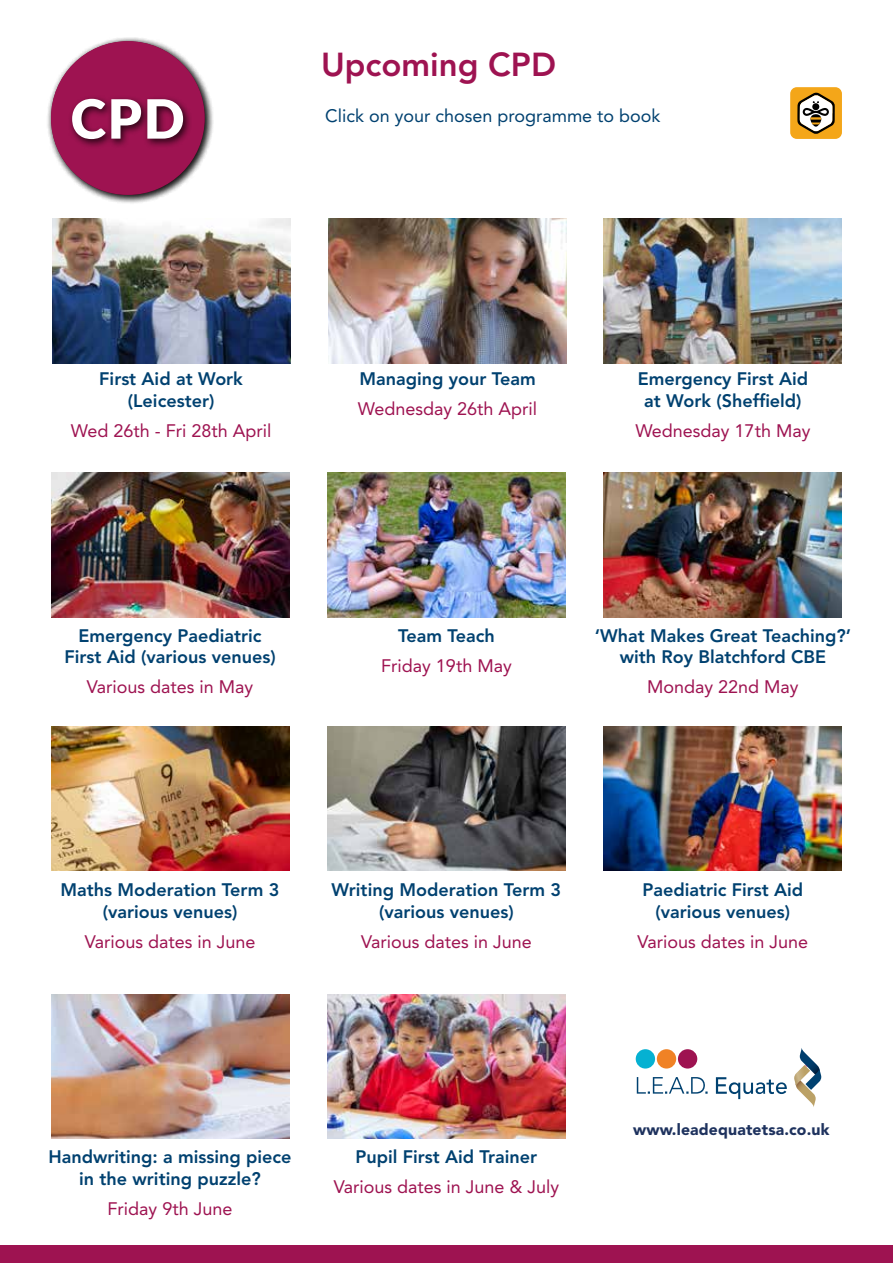
<style>
.page{position:relative;width:893px;height:1263px;background:#fff}
.page>*{position:absolute;margin:0;border:0;box-sizing:border-box;transform-origin:0 0}
.t1{font:900 54px "Lato";color:#fff}
.t2{font:800 33px "Avenir";color:#9e1351}
.t3{font:800 18px/21.6px "Avenir";color:#004170;text-align:center}
.t4{font:18px "Avenir";color:#9e1351}
.t5{font:18px "Avenir";color:#004170}
.t6{font:900 15.75px "Avenir";letter-spacing:.01em;color:#1e325e}
</style>
<div class="page">
<div style="left:0;top:1246px;width:893px;height:17px;background:#9e1351"></div>
<div style="left:46px;top:37px;width:168px;height:168px;background:#000;opacity:.75"></div>
<div style="left:51px;top:41px;width:154px;height:154px;background:#9e1351;border-radius:50%"></div>
<div style="left:68px;top:94px;width:125px;height:55px;background:#000;opacity:.75"></div>
<div style="left:790px;top:87px;width:52px;height:52px;background:#f4a619;border-radius:7px"></div>
<svg style="left:797px;top:92px;width:38px;height:42px"></svg>
<img style="left:51px;top:473px;width:238px;height:144px">
<img style="left:604px;top:473px;width:238px;height:144px">
<img style="left:51px;top:726px;width:238px;height:145px">
<img style="left:327px;top:726px;width:239px;height:145px">
<img style="left:604px;top:726px;width:238px;height:145px">
<img style="left:51px;top:994px;width:238px;height:144px">
<img style="left:327px;top:994px;width:239px;height:144px">
<img style="left:52px;top:219px;width:238px;height:144px">
<img style="left:328px;top:219px;width:239px;height:144px">
<img style="left:327px;top:473px;width:239px;height:144px">
<img style="left:604px;top:219px;width:238px;height:144px">
<div style="left:636px;top:1049px;width:19px;height:19px;background:#05b1d2;border-radius:50%"></div>
<div style="left:657px;top:1049px;width:19px;height:19px;background:#f08225;border-radius:50%"></div>
<div style="left:678px;top:1049px;width:19px;height:19px;background:#9e1351;border-radius:50%"></div>
<svg style="left:716px;top:1077px;width:71px;height:22px"></svg>
<svg style="left:637px;top:1077px;width:71px;height:17px"></svg>
<svg style="left:794px;top:1048px;width:27px;height:59px"></svg>
<h1 class="t1" style="left:70px;top:78px;width:116px">CPD</h1>
<h2 class="t2" style="left:321px;top:45px;width:236px">Upcoming CPD</h2>
<p class="t5" style="left:325px;top:105px;width:337px">Click on your chosen programme to book</p>
<p class="t3" style="left:99px;top:368px;width:145px">First Aid at Work (Leicester)</p>
<p class="t4" style="left:71px;top:420px;width:202px">Wed 26th - Fri 28th April</p>
<p class="t3" style="left:359px;top:368px;width:178px">Managing your Team</p>
<p class="t4" style="left:358px;top:399px;width:181px">Wednesday 26th April</p>
<p class="t3" style="left:638px;top:368px;width:172px">Emergency First Aid at Work (Sheffield)</p>
<p class="t4" style="left:635px;top:420px;width:176px">Wednesday 17th May</p>
<p class="t3" style="left:64px;top:625px;width:213px">Emergency Paediatric<br>First Aid (various venues)</p>
<p class="t4" style="left:87px;top:677px;width:168px">Various dates in May</p>
<p class="t3" style="left:398px;top:625px;width:98px">Team Teach</p>
<p class="t4" style="left:381px;top:655px;width:132px">Friday 19th May</p>
<p class="t3" style="left:595px;top:625px;width:258px">‘What Makes Great Teaching?’ with Roy Blatchford CBE</p>
<p class="t4" style="left:647px;top:677px;width:153px">Monday 22nd May</p>
<p class="t3" style="left:61px;top:879px;width:220px">Maths Moderation Term 3 (various venues)</p>
<p class="t4" style="left:85px;top:931px;width:172px">Various dates in June</p>
<p class="t3" style="left:332px;top:879px;width:231px">Writing Moderation Term 3 (various venues)</p>
<p class="t4" style="left:361px;top:931px;width:172px">Various dates in June</p>
<p class="t3" style="left:48px;top:1146px;width:245px">Handwriting: a missing piece in the writing puzzle?</p>
<p class="t4" style="left:108px;top:1198px;width:126px">Friday 9th June</p>
<p class="t3" style="left:356px;top:1146px;width:183px">Pupil First Aid Trainer</p>
<p class="t4" style="left:334px;top:1176px;width:227px">Various dates in June &amp; July</p>
<p class="t3" style="left:642px;top:879px;width:162px">Paediatric First Aid (various venues)</p>
<p class="t4" style="left:637px;top:931px;width:172px">Various dates in June</p>
<p class="t6" style="left:633px;top:1120px;width:198px">www.leadequatetsa.co.uk</p>
</div>
